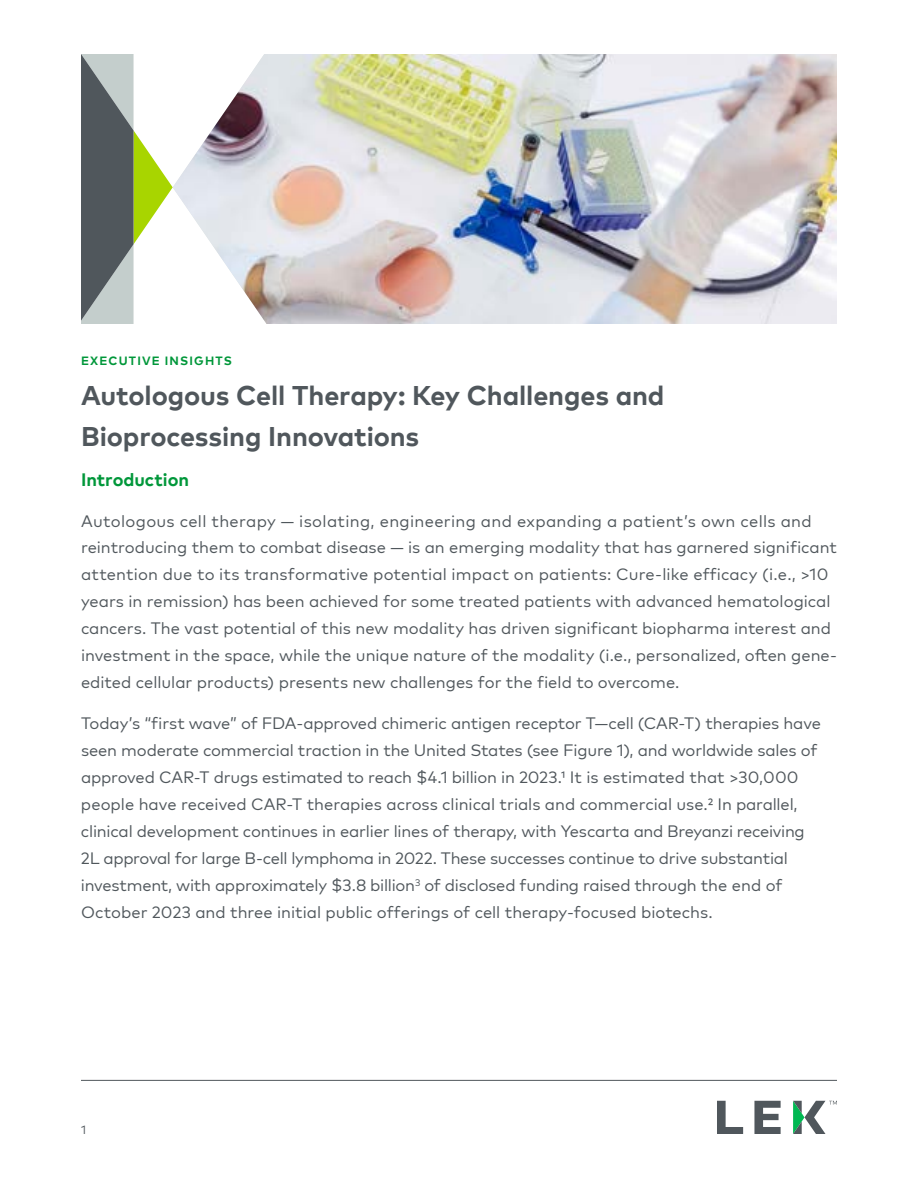
<style>
.page{position:relative;width:918px;height:1188px;background:#fff}
.page>*{position:absolute;margin:0;border:0;box-sizing:border-box;transform-origin:0 0}
.t1{font:700 27px/40.5px "Mark Pro";letter-spacing:-.005em;color:#50575c}
.t2{font:700 18px "Mark Pro";color:#00973a}
.t3{font:16.5px/27px "Mark Pro";letter-spacing:-.005em;color:#50575c}
.t4{font:700 12px "Mark Pro";letter-spacing:.095em;color:#00973a}
.t5{font:12px "Mark Pro";color:#50575c}
</style>
<div class="page">
<hr style="left:81px;top:1080px;width:756px;height:1px;background:#50575c">
<img style="left:173px;top:54px;width:664px;height:270px">
<svg style="left:81px;top:54px;width:92px;height:270px"></svg>
<svg style="left:717px;top:1101px;width:120px;height:33px"></svg>
<p class="t4" style="left:81px;top:351px;width:152px">EXECUTIVE INSIGHTS</p>
<h1 class="t1" style="left:81px;top:373px;width:585px">Autologous Cell Therapy: Key Challenges and<br>Bioprocessing Innovations</h1>
<p class="t2" style="left:81px;top:466px;width:110px">Introduction</p>
<p class="t3" style="left:81px;top:506px;width:757px">Autologous cell therapy — isolating, engineering and expanding a patient’s own cells and reintroducing them to combat disease — is an emerging modality that has garnered significant attention due to its transformative potential impact on patients: Cure-like efficacy (i.e., &gt;10 years in remission) has been achieved for some treated patients with advanced hematological cancers. The vast potential of this new modality has driven significant biopharma interest and investment in the space, while the unique nature of the modality (i.e., personalized, often gene&shy;edited cellular products) presents new challenges for the field to overcome.</p>
<p class="t3" style="left:81px;top:708px;width:741px">Today’s “first wave” of FDA-approved chimeric antigen receptor T—cell (CAR-T) therapies have seen moderate commercial traction in the United States (see Figure 1), and worldwide sales of approved CAR-T drugs estimated to reach $4.1 billion in 2023.1 It is estimated that &gt;30,000 people have received CAR-T therapies across clinical trials and commercial use.2 In parallel, clinical development continues in earlier lines of therapy, with Yescarta and Breyanzi receiving 2L approval for large B-cell lymphoma in 2022. These successes continue to drive substantial investment, with approximately $3.8 billion<sup>3</sup> of disclosed funding raised through the end of October 2023 and three initial public offerings of cell therapy-focused biotechs.</p>
<p class="t5" style="left:81px;top:1121px;width:7px">1</p>
</div>
